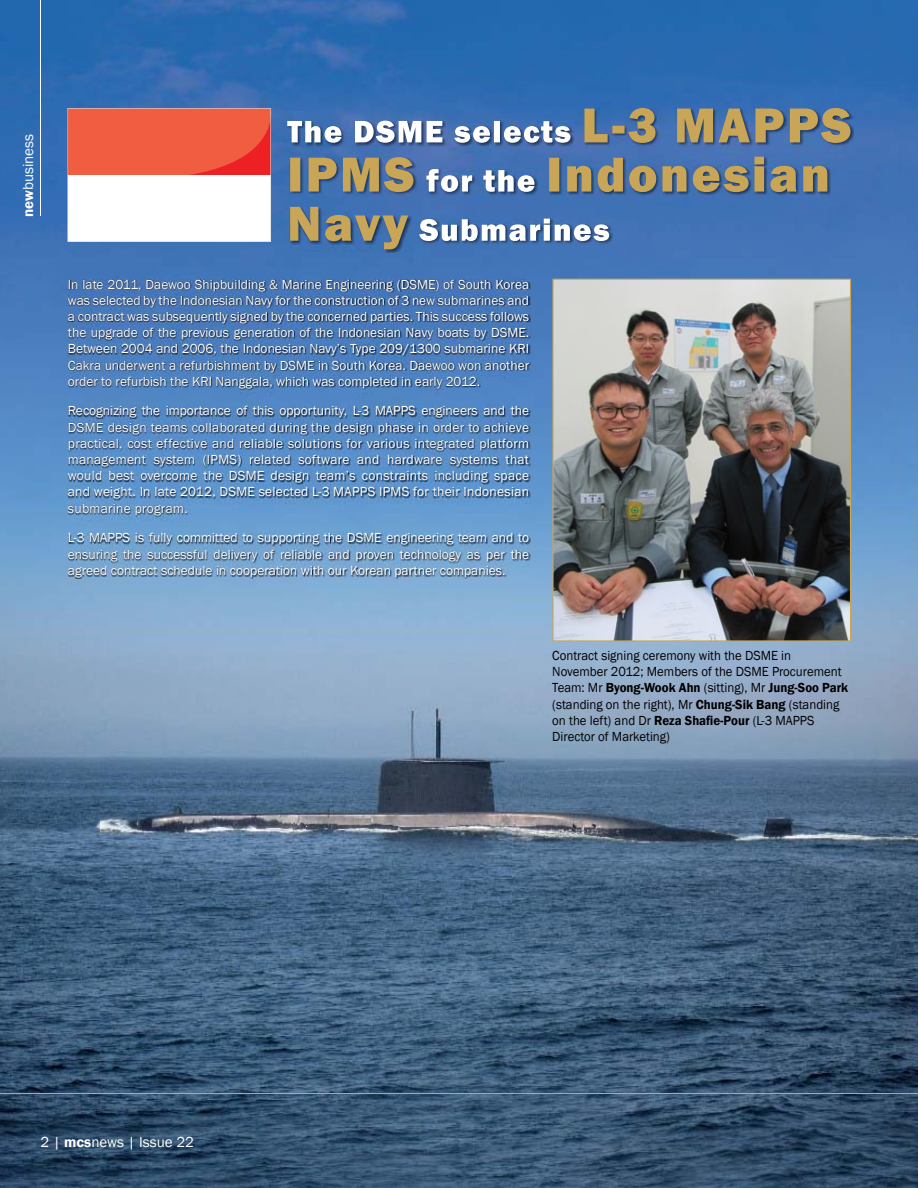
<style>
.page{position:relative;width:918px;height:1188px;background:#fff}
.page>*{position:absolute;margin:0;border:0;box-sizing:border-box;transform-origin:0 0}
.t1{font:15px "Franklin Gothic";color:#fff}
.t2{font:13.5px/16.2px "Franklin Gothic";color:#fff;text-align:justify}
.t3{font:13.5px/16.2px "Franklin Gothic";color:#000;scale:.95 1}
.s1{font-weight:600}
</style>
<div class="page">
<img style="left:0;top:0;width:918px;height:309px">
<img style="left:0;top:309px;width:101px;height:879px">
<img style="left:512px;top:309px;width:406px;height:879px">
<img style="left:101px;top:578px;width:411px;height:610px">
<hr style="left:40px;top:0;width:1px;height:216px;background:#fff">
<img style="left:68px;top:279px;width:462px;height:299px">
<img style="left:419px;top:218px;width:193px;height:27px">
<svg style="left:419px;top:219px;width:190px;height:22px"></svg>
<img style="left:290px;top:206px;width:122px;height:47px">
<svg style="left:290px;top:207px;width:118px;height:42px"></svg>
<img style="left:549px;top:156px;width:282px;height:39px">
<svg style="left:549px;top:157px;width:278px;height:35px"></svg>
<img style="left:426px;top:168px;width:112px;height:27px">
<svg style="left:426px;top:169px;width:109px;height:23px"></svg>
<img style="left:290px;top:157px;width:127px;height:39px">
<svg style="left:290px;top:157px;width:123px;height:35px"></svg>
<img style="left:584px;top:107px;width:270px;height:39px">
<svg style="left:584px;top:108px;width:267px;height:35px"></svg>
<img style="left:287px;top:120px;width:287px;height:26px">
<svg style="left:287px;top:121px;width:284px;height:22px"></svg>
<img style="left:554px;top:281px;width:295px;height:359px">
<div style="left:552px;top:279px;width:299px;height:363px;border:1px solid #c9a657"></div>
<svg style="left:68px;top:108px;width:204px;height:134px"></svg>
<hr style="left:0;top:1093px;width:918px;height:1px;background:#c9a657">
<p class="t1" style="left:19px;top:217px;width:85px;rotate:-90deg"><span class="s1">new</span>business</p>
<p class="t2" style="left:68px;top:276px;width:463px">In late 2011, Daewoo Shipbuilding &amp; Marine Engineering (DSME) of South Korea was selected by the Indonesian Navy for the construction of 3 new submarines and a contract was subsequently signed by the concerned parties. This success follows the upgrade of the previous generation of the Indonesian Navy boats by DSME.<br>Between 2004 and 2006, the Indonesian Navy’s Type 209/1300 submarine KRI Cakra underwent a refurbishment by DSME in South Korea. Daewoo won another order to refurbish the KRI Nanggala, which was completed in early 2012.</p>
<p class="t2" style="left:68px;top:403px;width:463px">Recognizing the importance of this opportunity, L-3 MAPPS engineers and the DSME design teams collaborated during the design phase in order to achieve practical, cost effective and reliable solutions for various integrated platform management system (IPMS) related software and hardware systems that would best overcome the DSME design team’s constraints including space and weight. In late 2012, DSME selected L-3 MAPPS IPMS for their Indonesian submarine program.</p>
<p class="t2" style="left:68px;top:530px;width:463px">L-3 MAPPS is fully committed to supporting the DSME engineering team and to ensuring the successful delivery of reliable and proven technology as per the agreed contract schedule in cooperation with our Korean partner companies.</p>
<p class="t3" style="left:552px;top:648px;width:313px">Contract signing ceremony with the DSME in November 2012; Members of the DSME Procurement Team: Mr <span class="s1">Byong-Wook Ahn</span> (sitting), Mr <span class="s1">Jung-Soo Park </span>(standing on the right), Mr <span class="s1">Chung-Sik Bang</span> (standing on the left) and Dr <span class="s1">Reza Shafie-Pour</span> (L-3 MAPPS Director of Marketing)</p>
<p class="t1" style="left:40px;top:1133px;width:155px">2 | <span class="s1">mcs</span>news | Issue 22</p>
</div>
